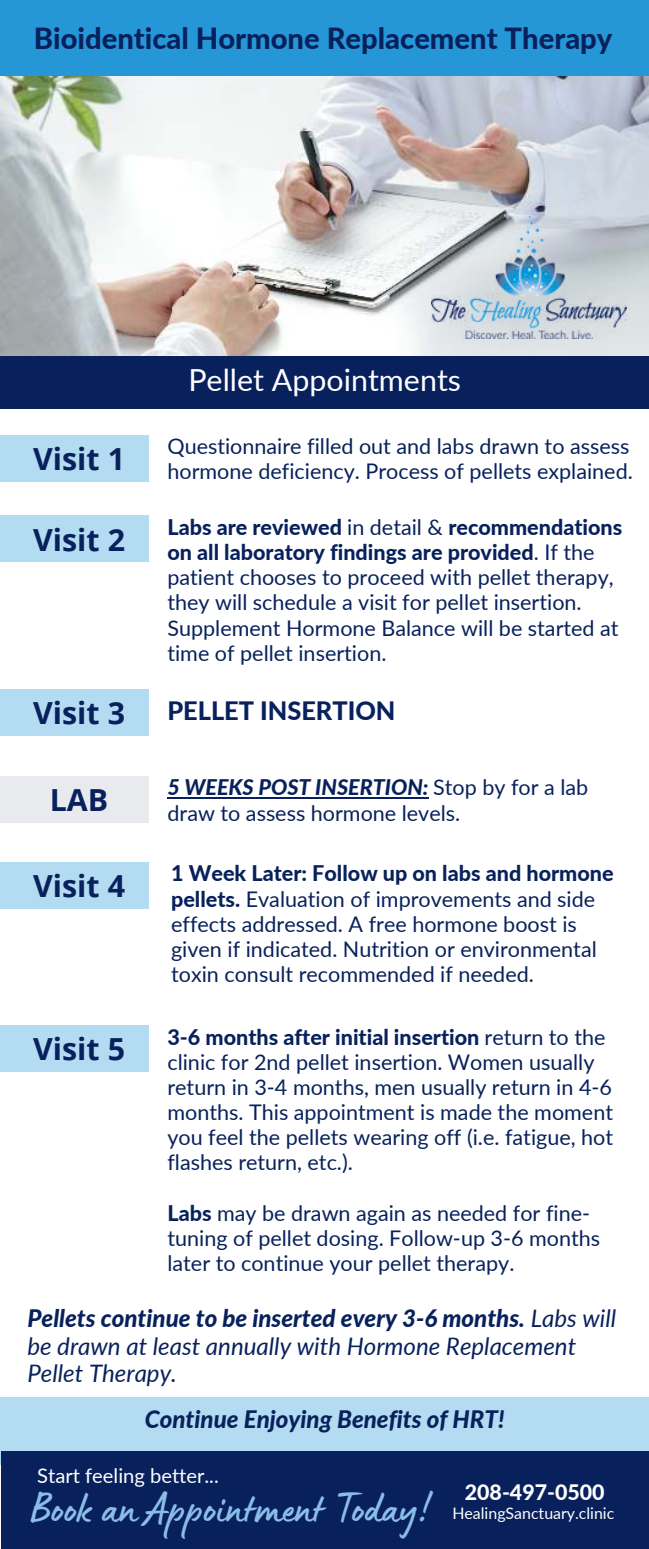
<style>
.page{position:relative;width:649px;height:1549px;background:#fff}
.page>*{position:absolute;margin:0;border:0;box-sizing:border-box;transform-origin:0 0}
.t1{font:44.5px "Lumios Marker";color:#8bbde8}
.t2{font:700 30.5px "Open Sans";color:#08215c}
.t3{font:30.5px "Lato";color:#fff}
.t4{font:800 29.25px "Lato";color:#08215c}
.t5{font:800 25.25px "Lato";color:#08215c}
.t6{font:italic 24px/28px "Lato";color:#08215c}
.t7{font:italic 800 24px "Lato";color:#08215c}
.t8{font:21.5px/25.2px "Lato";color:#08215c}
.t9{font:800 21.25px "Lato";color:#fff}
.t10{font:20.25px "Lato";color:#fff}
.t11{font:16px "Lato";color:#fff}
.s1{font-weight:800}
.s2{font-weight:800;font-style:italic}
</style>
<div class="page">
<div style="left:0;top:339px;width:649px;height:70px;background:#08215c"></div>
<img style="left:1px;top:75px;width:648px;height:280px">
<div style="left:0;top:0;width:649px;height:75px;background:#2597d7"></div>
<div style="left:0;top:1397px;width:649px;height:68px;background:#b3dbf1"></div>
<div style="left:1px;top:1451px;width:648px;height:98px;background:#08215c"></div>
<img style="left:431px;top:216px;width:196px;height:122px">
<div style="left:0;top:434px;width:149px;height:47px;background:#b3dbf1"></div>
<hr style="left:167px;top:797px;width:261px;height:2px;background:#08215c">
<div style="left:0;top:515px;width:149px;height:47px;background:#b3dbf1"></div>
<div style="left:0;top:689px;width:149px;height:47px;background:#b3dbf1"></div>
<div style="left:0;top:775px;width:149px;height:47px;background:#e8eaee"></div>
<div style="left:0;top:862px;width:149px;height:47px;background:#b3dbf1"></div>
<div style="left:0;top:1025px;width:149px;height:47px;background:#b3dbf1"></div>
<h3 class="t4" style="left:34px;top:17px;width:580px">Bioidentical Hormone Replacement Therapy</h3>
<h2 class="t2" style="left:33px;top:437px;width:93px">Visit 1</h2>
<h2 class="t2" style="left:33px;top:518px;width:93px">Visit 2</h2>
<h2 class="t3" style="left:188px;top:358px;width:274px">Pellet Appointments</h2>
<p class="t8" style="left:167px;top:433px;width:467px">Questionnaire filled out and labs drawn to assess hormone deficiency. Process of pellets explained.</p>
<p class="t8" style="left:167px;top:514px;width:456px"><span class="s1">Labs are reviewed</span> in detail &amp; <span class="s1">recommendations on all laboratory findings are provided</span>. If the patient chooses to proceed with pellet therapy, they will schedule a visit for pellet insertion.<br>Supplement Hormone Balance will be started at time of pellet insertion.</p>
<h2 class="t2" style="left:33px;top:691px;width:93px">Visit 3</h2>
<p class="t5" style="left:167px;top:692px;width:230px">PELLET INSERTION</p>
<h2 class="t2" style="left:50px;top:778px;width:60px">LAB</h2>
<h2 class="t2" style="left:33px;top:864px;width:93px">Visit 4</h2>
<p class="t8" style="left:167px;top:774px;width:422px"><span class="s2">5 WEEKS POST INSERTION:</span> Stop by for a lab draw to assess hormone levels.</p>
<p class="t8" style="left:171px;top:860px;width:444px"><span class="s1">1 Week Later: Follow up on labs and hormone pellets.</span> Evaluation of improvements and side effects addressed. A free hormone boost is given if indicated. Nutrition or environmental toxin consult recommended if needed.</p>
<p class="t8" style="left:167px;top:1023px;width:447px"><span class="s1">3-6 months after initial insertion</span> return to the clinic for 2nd pellet insertion. Women usually return in 3-4 months, men usually return in 4-6 months. This appointment is made the moment you feel the pellets wearing off (i.e. fatigue, hot flashes return, etc.).</p>
<p class="t8" style="left:167px;top:1199px;width:434px"><span class="s1">Labs</span> may be drawn again as needed for fine&shy;tuning of pellet dosing. Follow-up 3-6 months later to continue your pellet therapy.</p>
<p class="t6" style="left:27px;top:1303px;width:590px"><span class="s1">Pellets continue to be inserted every 3-6 months.</span> Labs will be drawn at least annually with Hormone Replacement<br>Pellet Therapy.</p>
<p class="t7" style="left:145px;top:1401px;width:361px">Continue Enjoying Benefits of HRT!</p>
<h2 class="t2" style="left:33px;top:1027px;width:93px">Visit 5</h2>
<p class="t10" style="left:37px;top:1461px;width:183px">Start feeling better...</p>
<h1 class="t1" style="left:31px;top:1479px;width:401px">Book an Appointment Today!</h1>
<p class="t9" style="left:465px;top:1476px;width:141px">208-497-0500</p>
<p class="t11" style="left:452px;top:1502px;width:163px">HealingSanctuary.clinic</p>
</div>
